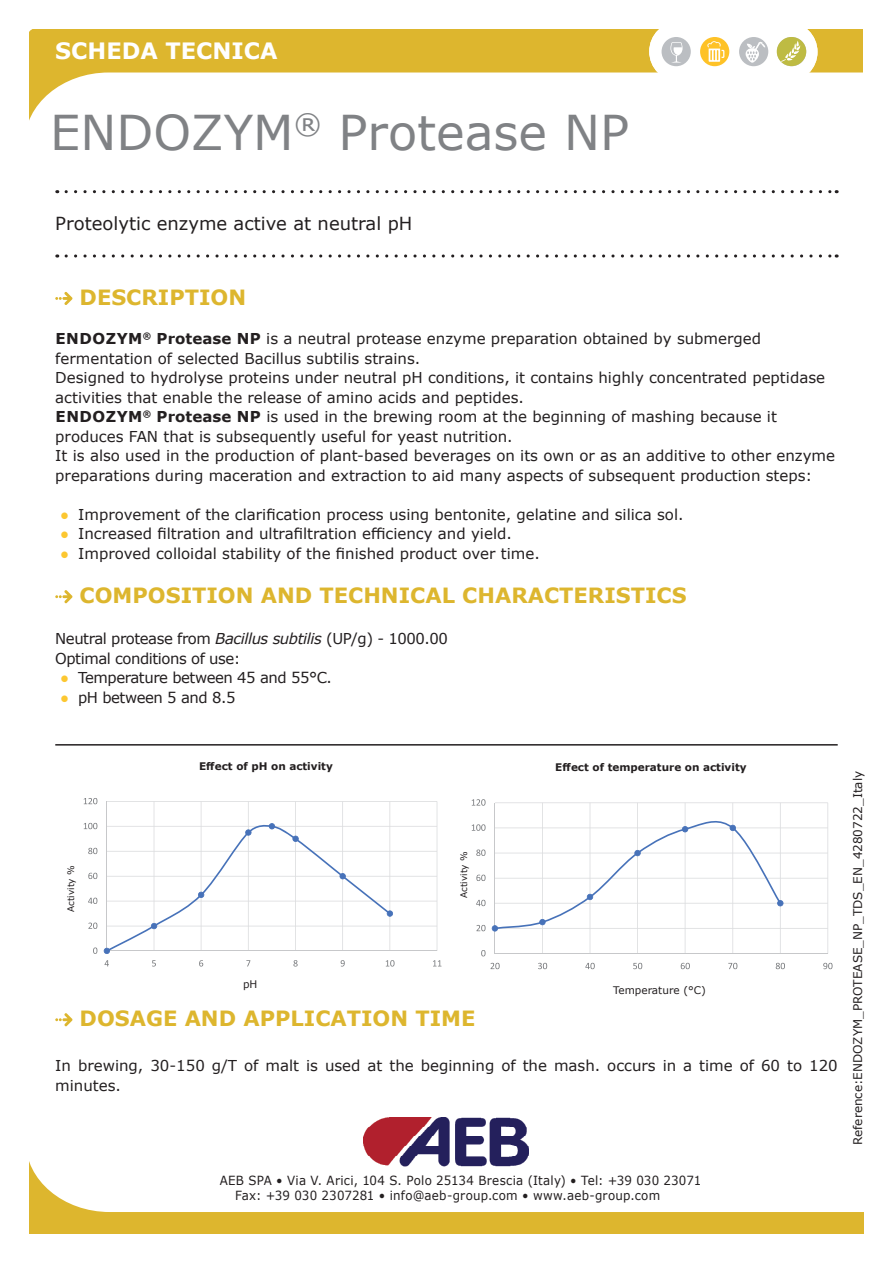
<style>
.page{position:relative;width:893px;height:1263px;background:#fff}
.page>*{position:absolute;margin:0;border:0;box-sizing:border-box;transform-origin:0 0}
.t1{font:48px "Verdana";color:#808285}
.t2{font:700 22.5px "Verdana";color:#fff}
.t3{font:700 21px "Verdana";color:#ddb62e}
.t4{font:18px "Verdana";color:#231f20}
.t5{font:15px/19.5px "Verdana";color:#231f20}
.t6{font:15px/19.5px "Verdana";letter-spacing:-.03em;color:#231f20}
.t7{font:12.6px/15.1px "Verdana";letter-spacing:.02em;color:#231f20;scale:.94 1}
.t8{font:12px "Verdana";color:#231f20}
.t9{font:700 10.5px "Verdana";color:#231f20}
.t10{font:10.5px "Verdana";color:#231f20}
.t11{font:9px "Verdana";color:#231f20}
.s1{font-weight:700}
.s2{color:#fcc731}
.s3{font-style:italic}
</style>
<div class="page">
<svg style="left:30px;top:1164px;width:834px;height:69px"></svg>
<svg style="left:29px;top:30px;width:834px;height:91px"></svg>
<svg style="left:649px;top:21px;width:167px;height:61px"></svg>
<div style="left:650px;top:22px;width:167px;height:60px;background:#fff;border-radius:30px"></div>
<div style="left:739px;top:37px;width:29px;height:29px;background:#bbbec2;border-radius:50%"></div>
<div style="left:662px;top:37px;width:29px;height:29px;background:#bbbec2;border-radius:50%"></div>
<div style="left:700px;top:37px;width:29px;height:29px;background:#fec227;border-radius:50%"></div>
<svg style="left:707px;top:41px;width:17px;height:21px"></svg>
<svg style="left:670px;top:42px;width:13px;height:21px"></svg>
<svg style="left:746px;top:42px;width:20px;height:21px"></svg>
<hr style="left:495px;top:928px;width:333px;height:1px;background:#dcdddf">
<hr style="left:495px;top:903px;width:333px;height:1px;background:#dcdddf">
<hr style="left:495px;top:878px;width:333px;height:1px;background:#dcdddf">
<hr style="left:495px;top:853px;width:333px;height:1px;background:#dcdddf">
<hr style="left:495px;top:827px;width:333px;height:1px;background:#dcdddf">
<hr style="left:495px;top:802px;width:333px;height:1px;background:#dcdddf">
<hr style="left:827px;top:803px;width:1px;height:150px;background:#dcdddf">
<hr style="left:780px;top:803px;width:1px;height:150px;background:#dcdddf">
<hr style="left:732px;top:803px;width:1px;height:150px;background:#dcdddf">
<hr style="left:685px;top:803px;width:1px;height:150px;background:#dcdddf">
<hr style="left:637px;top:803px;width:1px;height:150px;background:#dcdddf">
<hr style="left:590px;top:803px;width:1px;height:150px;background:#dcdddf">
<hr style="left:542px;top:803px;width:1px;height:150px;background:#dcdddf">
<hr style="left:495px;top:803px;width:1px;height:150px;background:#c7c8ca">
<hr style="left:495px;top:953px;width:333px;height:1px;background:#c7c8ca">
<svg style="left:481px;top:950px;width:4px;height:6px"></svg>
<svg style="left:472px;top:799px;width:311px;height:132px"></svg>
<svg style="left:491px;top:963px;width:9px;height:6px"></svg>
<svg style="left:538px;top:962px;width:10px;height:7px"></svg>
<svg style="left:585px;top:962px;width:10px;height:7px"></svg>
<svg style="left:633px;top:962px;width:10px;height:7px"></svg>
<svg style="left:680px;top:962px;width:10px;height:7px"></svg>
<svg style="left:728px;top:962px;width:9px;height:7px"></svg>
<svg style="left:775px;top:962px;width:10px;height:7px"></svg>
<svg style="left:823px;top:963px;width:9px;height:6px"></svg>
<hr style="left:107px;top:926px;width:330px;height:1px;background:#dcdddf">
<hr style="left:107px;top:901px;width:330px;height:1px;background:#dcdddf">
<hr style="left:107px;top:876px;width:330px;height:1px;background:#dcdddf">
<hr style="left:107px;top:851px;width:330px;height:1px;background:#dcdddf">
<hr style="left:107px;top:826px;width:330px;height:1px;background:#dcdddf">
<hr style="left:107px;top:801px;width:330px;height:1px;background:#dcdddf">
<hr style="left:437px;top:801px;width:1px;height:150px;background:#dcdddf">
<hr style="left:389px;top:801px;width:1px;height:150px;background:#dcdddf">
<hr style="left:342px;top:801px;width:1px;height:150px;background:#dcdddf">
<hr style="left:295px;top:801px;width:1px;height:150px;background:#dcdddf">
<hr style="left:248px;top:801px;width:1px;height:150px;background:#dcdddf">
<hr style="left:201px;top:801px;width:1px;height:150px;background:#dcdddf">
<hr style="left:154px;top:801px;width:1px;height:150px;background:#dcdddf">
<hr style="left:106px;top:801px;width:1px;height:150px;background:#c7c8ca">
<hr style="left:107px;top:950px;width:330px;height:1px;background:#c7c8ca">
<svg style="left:104px;top:823px;width:289px;height:131px"></svg>
<svg style="left:93px;top:947px;width:4px;height:7px"></svg>
<svg style="left:88px;top:922px;width:9px;height:7px"></svg>
<svg style="left:88px;top:898px;width:9px;height:6px"></svg>
<svg style="left:88px;top:873px;width:9px;height:6px"></svg>
<svg style="left:88px;top:848px;width:9px;height:6px"></svg>
<svg style="left:84px;top:823px;width:13px;height:6px"></svg>
<svg style="left:84px;top:798px;width:13px;height:6px"></svg>
<svg style="left:105px;top:960px;width:4px;height:6px"></svg>
<svg style="left:152px;top:960px;width:4px;height:6px"></svg>
<svg style="left:199px;top:960px;width:4px;height:6px"></svg>
<svg style="left:246px;top:960px;width:4px;height:6px"></svg>
<svg style="left:293px;top:960px;width:5px;height:6px"></svg>
<svg style="left:341px;top:960px;width:4px;height:6px"></svg>
<svg style="left:386px;top:960px;width:8px;height:6px"></svg>
<svg style="left:433px;top:960px;width:8px;height:6px"></svg>
<svg style="left:55px;top:292px;width:17px;height:13px"></svg>
<svg style="left:55px;top:590px;width:17px;height:13px"></svg>
<svg style="left:55px;top:1013px;width:17px;height:13px"></svg>
<svg style="left:66px;top:190px;width:771px;height:3px"></svg>
<svg style="left:66px;top:254px;width:771px;height:4px"></svg>
<hr style="left:55px;top:744px;width:783px;height:1px;background:#231f20">
<img style="left:364px;top:1117px;width:164px;height:49px">
<div style="left:777px;top:37px;width:29px;height:29px;background:#bebb43;border-radius:50%"></div>
<svg style="left:781px;top:41px;width:20px;height:21px"></svg>
<h2 class="t2" style="left:55px;top:35px;width:224px">SCHEDA TECNICA</h2>
<h1 class="t1" style="left:50px;top:100px;width:580px">ENDOZYM<sup>®</sup> Protease NP</h1>
<p class="t4" style="left:55px;top:211px;width:359px">Proteolytic enzyme active at neutral pH</p>
<h3 class="t3" style="left:80px;top:282px;width:168px">DESCRIPTION</h3>
<p class="t5" style="left:55px;top:329px;width:781px"><span class="s1">ENDOZYM</span><sup>®</sup> <span class="s1">Protease NP</span> is a neutral protease enzyme preparation obtained by submerged fermentation of selected Bacillus subtilis strains.<br>Designed to hydrolyse proteins under neutral pH conditions, it contains highly concentrated peptidase activities that enable the release of amino acids and peptides.<br><span class="s1">ENDOZYM</span><sup>®</sup> <span class="s1">Protease NP</span> is used in the brewing room at the beginning of mashing because it produces FAN that is subsequently useful for yeast nutrition.<br>It is also used in the production of plant-based beverages on its own or as an additive to other enzyme preparations during maceration and extraction to aid many aspects of subsequent production steps:</p>
<p class="t5" style="left:60px;top:504px;width:625px"><span class="s2">●</span> Improvement of the clarification process using bentonite, gelatine and silica sol.</p>
<p class="t5" style="left:60px;top:524px;width:453px"><span class="s2">●</span> Increased filtration and ultrafiltration efficiency and yield.</p>
<p class="t5" style="left:60px;top:543px;width:481px"><span class="s2">●</span> Improved colloidal stability of the finished product over time.</p>
<h3 class="t3" style="left:80px;top:581px;width:608px">COMPOSITION AND TECHNICAL CHARACTERISTICS</h3>
<p class="t6" style="left:55px;top:629px;width:394px">Neutral protease from <span class="s3">Bacillus subtilis</span> (UP/g) - 1000.00<br>Optimal conditions of use:</p>
<p class="t6" style="left:60px;top:668px;width:273px"><span class="s2">●</span> Temperature between 45 and 55°C.</p>
<p class="t6" style="left:60px;top:687px;width:177px"><span class="s2">●</span> pH between 5 and 8.5</p>
<p class="t11" style="left:65px;top:912px;width:48px;rotate:-90deg">Activity %</p>
<p class="t9" style="left:199px;top:759px;width:135px">Effect of pH on activity</p>
<p class="t10" style="left:243px;top:976px;width:16px">pH</p>
<p class="t11" style="left:458px;top:898px;width:48px;rotate:-90deg">Activity %</p>
<p class="t9" style="left:555px;top:759px;width:193px">Effect of temperature on activity</p>
<p class="t10" style="left:613px;top:983px;width:94px">Temperature (°C)</p>
<h3 class="t3" style="left:80px;top:1004px;width:397px">DOSAGE AND APPLICATION TIME</h3>
<p class="t5" style="left:55px;top:1056px;width:784px">In brewing, 30-150 g/T of malt is used at the beginning of the mash. occurs in a time of 60 to 120 minutes.</p>
<p class="t7" style="left:235px;top:1173px;width:497px;text-indent:-15px">AEB SPA • Via V. Arici, 104 S. Polo 25134 Brescia (Italy) • Tel: +39 030 23071<br>Fax: +39 030 2307281 • info@aeb-group.com • www.aeb-group.com</p>
<p class="t8" style="left:850px;top:1145px;width:375px;rotate:-90deg">Reference:ENDOZYM_PROTEASE_NP_TDS_EN_4280722_Italy</p>
</div>
